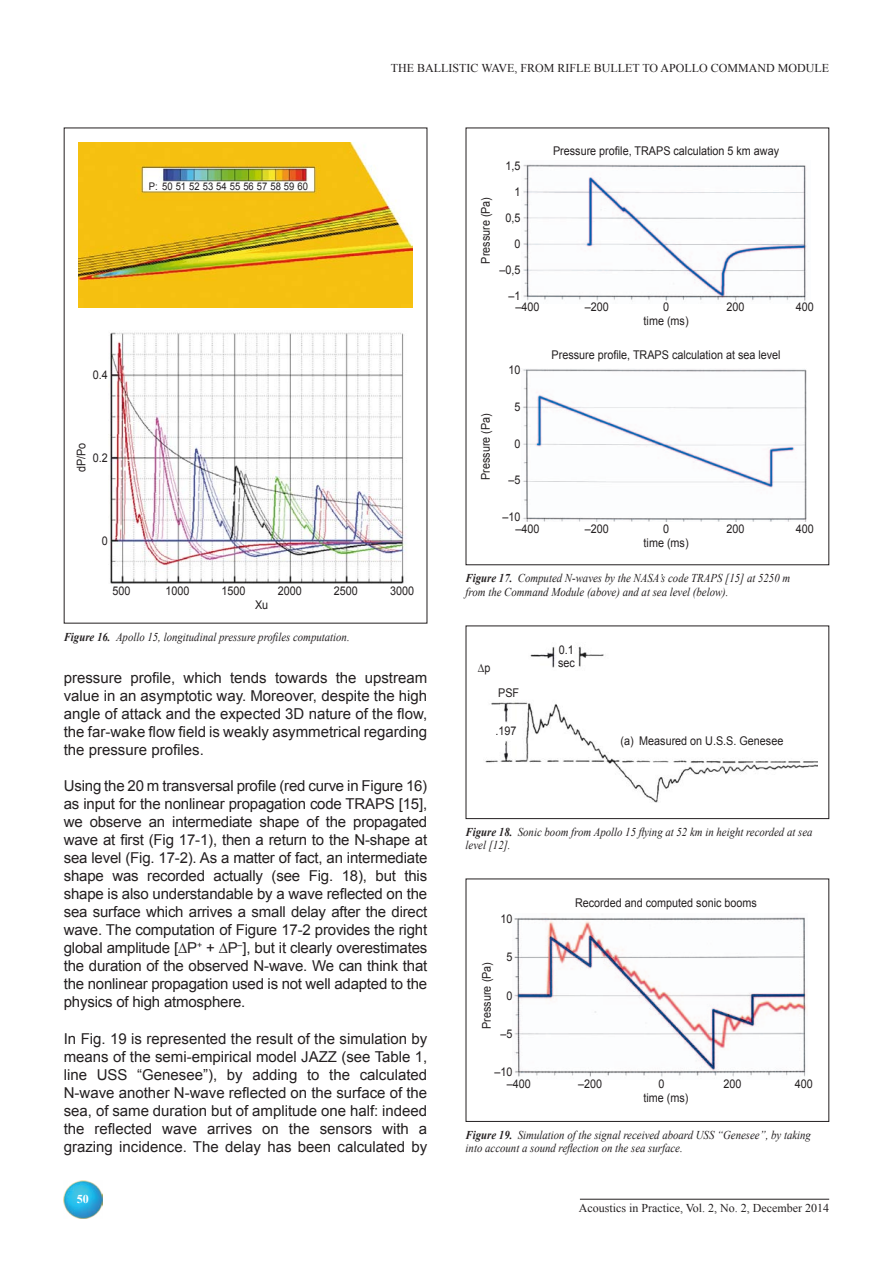
<style>
.page{position:relative;width:893px;height:1263px;background:#fff}
.page>*{position:absolute;margin:0;border:0;box-sizing:border-box;transform-origin:0 0}
.t1{font:15px/18px "Arial";color:#231f20;text-align:justify}
.t2{font:italic 12px/13.5px "Times New Roman";color:#231f20;scale:.9 1}
.t3{font:12px/26.1px "Arial";color:#231f20;text-align:right;scale:.9 1}
.t4{font:12px "Times New Roman";color:#231f20}
.t5{font:700 12px "Times New Roman";color:#fff}
.t6{font:10.5px "Arial";color:#231f20;scale:.9 1}
.s1{font-weight:700}
</style>
<div class="page">
<img style="left:64px;top:1180px;width:38px;height:38px">
<hr style="left:580px;top:1199px;width:249px;height:1px;background:#231f20">
<img style="left:78px;top:142px;width:335px;height:165px">
<img style="left:110px;top:332px;width:295px;height:251px">
<img style="left:523px;top:164px;width:284px;height:137px">
<img style="left:522px;top:369px;width:285px;height:153px">
<div style="left:466px;top:625px;width:363px;height:194px;border:1px solid #231f20"></div>
<img style="left:485px;top:646px;width:332px;height:156px">
<img style="left:514px;top:917px;width:292px;height:160px">
<div style="left:466px;top:878px;width:363px;height:244px;border:1px solid #231f20"></div>
<p class="t4" style="left:391px;top:60px;width:440px">THE BALLISTIC WAVE, FROM RIFLE BULLET TO APOLLO COMMAND MODULE</p>
<p class="t6" style="left:149px;top:180px;width:178px">P: 50 51 52 53 54 55 56 57 58 59 60</p>
<p class="t3" style="left:93px;top:362px;width:18px">0.4</p>
<p class="t3" style="left:68px;top:472px;width:34px;rotate:-90deg">dP/Po</p>
<p class="t3" style="left:93px;top:445px;width:18px">0.2</p>
<p class="t3" style="left:102px;top:528px;width:8px">0</p>
<p class="t3" style="left:278px;top:578px;width:28px">2000</p>
<p class="t3" style="left:334px;top:578px;width:28px">2500</p>
<p class="t2" style="left:64px;top:629px;width:319px"><span class="s1">Figure 16.</span> Apollo 15, longitudinal pressure profiles computation.</p>
<p class="t3" style="left:222px;top:578px;width:28px">1500</p>
<p class="t3" style="left:112px;top:578px;width:22px">500</p>
<p class="t3" style="left:165px;top:578px;width:28px">1000</p>
<p class="t3" style="left:390px;top:578px;width:28px">3000</p>
<p class="t3" style="left:255px;top:592px;width:16px">Xu</p>
<p class="t1" style="left:64px;top:669px;width:365px">pressure profile, which tends towards the upstream value in an asymptotic way. Moreover, despite the high angle of attack and the expected 3D nature of the flow, the far-wake flow field is weakly asymmetrical regarding the pressure profiles.</p>
<p class="t1" style="left:64px;top:777px;width:365px">Using the 20 m transversal profile (red curve in Figure 16) as input for the nonlinear propagation code TRAPS [15], we observe an intermediate shape of the propagated wave at first (Fig 17-1), then a return to the N-shape at sea level (Fig. 17-2). As a matter of fact, an intermediate shape was recorded actually (see Fig. 18), but this shape is also understandable by a wave reflected on the sea surface which arrives a small delay after the direct wave. The computation of Figure 17-2 provides the right global amplitude [∆P<sup>+</sup> + ∆P<sup>–</sup>], but it clearly overestimates the duration of the observed N-wave. We can think that the nonlinear propagation used is not well adapted to the physics of high atmosphere.</p>
<p class="t1" style="left:64px;top:1029px;width:365px">In Fig. 19 is represented the result of the simulation by means of the semi-empirical model JAZZ (see Table 1, line USS “Genesee”), by adding to the calculated N-wave another N-wave reflected on the surface of the sea, of same duration but of amplitude one half: indeed the reflected wave arrives on the sensors with a grazing incidence. The delay has been calculated by</p>
<p class="t5" style="left:77px;top:1191px;width:13px">50</p>
<p class="t3" style="left:473px;top:264px;width:76px;rotate:-90deg">Pressure (Pa)</p>
<p class="t3" style="left:506px;top:152px;width:18px">1,5<br>1</p>
<p class="t3" style="left:506px;top:204px;width:18px">0,5</p>
<p class="t3" style="left:515px;top:230px;width:8px">0</p>
<p class="t3" style="left:500px;top:257px;width:25px">–0,5</p>
<p class="t3" style="left:509px;top:283px;width:15px">–1</p>
<p class="t3" style="left:516px;top:294px;width:28px">–400</p>
<p class="t3" style="left:509px;top:357px;width:15px">10</p>
<p class="t3" style="left:473px;top:480px;width:76px;rotate:-90deg">Pressure (Pa)</p>
<p class="t3" style="left:515px;top:394px;width:8px">5</p>
<p class="t3" style="left:515px;top:431px;width:8px">0</p>
<p class="t3" style="left:509px;top:467px;width:15px">–5</p>
<p class="t3" style="left:503px;top:504px;width:22px">–10</p>
<p class="t3" style="left:553px;top:138px;width:253px">Pressure profile, TRAPS calculation 5 km away</p>
<p class="t3" style="left:663px;top:294px;width:8px">0</p>
<p class="t3" style="left:726px;top:294px;width:22px">200</p>
<p class="t3" style="left:796px;top:294px;width:22px">400</p>
<p class="t3" style="left:552px;top:342px;width:256px">Pressure profile, TRAPS calculation at sea level</p>
<p class="t3" style="left:585px;top:294px;width:28px">–200</p>
<p class="t3" style="left:644px;top:308px;width:51px">time (ms)</p>
<p class="t3" style="left:516px;top:516px;width:28px">–400</p>
<p class="t3" style="left:585px;top:516px;width:28px">–200</p>
<p class="t3" style="left:663px;top:516px;width:8px">0</p>
<p class="t3" style="left:726px;top:516px;width:22px">200</p>
<p class="t3" style="left:796px;top:516px;width:22px">400</p>
<p class="t3" style="left:644px;top:530px;width:51px">time (ms)</p>
<p class="t2" style="left:466px;top:571px;width:362px"><span class="s1">Figure 17.</span> Computed N-waves by the NASA’s code TRAPS [15] at 5250 m from the Command Module (above) and at sea level (below).</p>
<p class="t3" style="left:478px;top:655px;width:16px">∆p</p>
<p class="t3" style="left:498px;top:679px;width:25px">PSF</p>
<p class="t3" style="left:496px;top:718px;width:25px">.197</p>
<p class="t3" style="left:558px;top:643px;width:20px;line-height:13.5px;text-align:left">0.1 sec</p>
<p class="t3" style="left:621px;top:728px;width:182px">(a) Measured on U.S.S. Genesee</p>
<p class="t2" style="left:466px;top:825px;width:387px"><span class="s1">Figure 18.</span> Sonic boom from Apollo 15 flying at 52 km in height recorded at sea level [12].</p>
<p class="t3" style="left:501px;top:906px;width:15px">10</p>
<p class="t3" style="left:507px;top:944px;width:8px">5</p>
<p class="t3" style="left:474px;top:1029px;width:76px;rotate:-90deg">Pressure (Pa)</p>
<p class="t3" style="left:507px;top:983px;width:8px">0</p>
<p class="t3" style="left:501px;top:1021px;width:15px">–5</p>
<p class="t3" style="left:495px;top:1059px;width:22px">–10</p>
<p class="t3" style="left:507px;top:1071px;width:28px">–400</p>
<p class="t3" style="left:575px;top:890px;width:204px">Recorded and computed sonic booms</p>
<p class="t3" style="left:578px;top:1071px;width:28px">–200</p>
<p class="t3" style="left:658px;top:1071px;width:8px">0</p>
<p class="t3" style="left:724px;top:1071px;width:22px">200</p>
<p class="t3" style="left:795px;top:1071px;width:22px">400</p>
<p class="t3" style="left:643px;top:1085px;width:51px">time (ms)</p>
<p class="t2" style="left:466px;top:1128px;width:385px"><span class="s1">Figure 19.</span> Simulation of the signal received aboard USS “Genesee”, by taking into account a sound reflection on the sea surface.</p>
<p class="t4" style="left:579px;top:1200px;width:252px">ACOUSTICS IN PRACTICE, VOL. 2, NO. 2, DECEMBER 2014</p>
</div>
